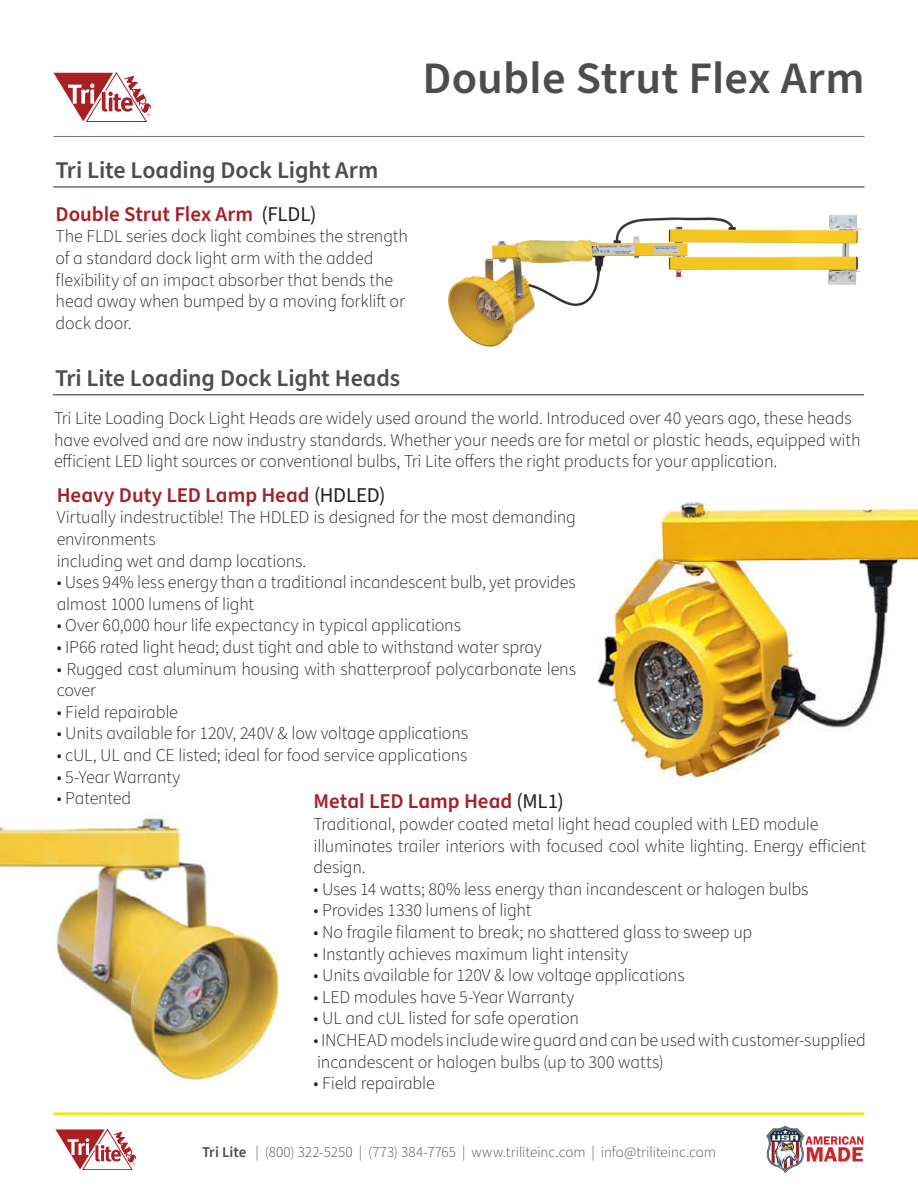
<style>
.page{position:relative;width:918px;height:1188px;background:#fff}
.page>*{position:absolute;margin:0;border:0;box-sizing:border-box;transform-origin:0 0}
.t1{font:600 45px "Source Sans Pro";letter-spacing:.005em;color:#4d4d4d}
.t2{font:600 24px "Source Sans Pro";letter-spacing:-.005em;color:#4d4d4d}
.t3{font:600 21px "Source Sans Pro";color:#a42028}
.t4{font:300 18px/21.6px "Source Sans Pro";letter-spacing:-.01em;color:#231f20}
.t5{font:300 15px "Source Sans Pro";color:#4d4d4d}
.s1{font-weight:400;color:#231f20}
.s2{font-weight:600}
</style>
<div class="page">
<hr style="left:53px;top:1112px;width:812px;height:3px;background:#f1ea17">
<hr style="left:53px;top:136px;width:812px;height:1px;background:#6f6c77">
<svg style="left:53px;top:72px;width:98px;height:50px"></svg>
<svg style="left:55px;top:1129px;width:81px;height:41px"></svg>
<img style="left:766px;top:1125px;width:98px;height:49px">
<img style="left:0;top:818px;width:279px;height:264px">
<img style="left:599px;top:501px;width:319px;height:278px">
<hr style="left:53px;top:394px;width:811px;height:1px;background:#706c77">
<hr style="left:53px;top:186px;width:812px;height:2px;background:#706c77">
<img style="left:448px;top:214px;width:414px;height:133px">
<h1 class="t1" style="left:422px;top:48px;width:444px">Double Strut Flex Arm</h1>
<h2 class="t2" style="left:56px;top:154px;width:324px">Tri Lite Loading Dock Light Arm</h2>
<p class="t3" style="left:56px;top:200px;width:263px">Double Strut Flex Arm <span class="s1">(FLDL)</span></p>
<p class="t4" style="left:56px;top:226px;width:354px">The FLDL series dock light combines the strength of a standard dock light arm with the added flexibility of an impact absorber that bends the head away when bumped by a moving forklift or dock door.</p>
<h2 class="t2" style="left:55px;top:362px;width:347px">Tri Lite Loading Dock Light Heads</h2>
<p class="t4" style="left:54px;top:408px;width:808px">Tri Lite Loading Dock Light Heads are widely used around the world. Introduced over 40 years ago, these heads have evolved and are now industry standards. Whether your needs are for metal or plastic heads, equipped with efficient LED light sources or conventional bulbs, Tri Lite offers the right products for your application.</p>
<p class="t3" style="left:57px;top:481px;width:330px">Heavy Duty LED Lamp Head <span class="s1">(HDLED)</span></p>
<p class="t4" style="left:57px;top:507px;width:521px">Virtually indestructible! The HDLED is designed for the most demanding environments<br>including wet and damp locations.</p>
<p class="t4" style="left:57px;top:572px;width:521px">• Uses 94% less energy than a traditional incandescent bulb, yet provides almost 1000 lumens of light</p>
<p class="t4" style="left:57px;top:615px;width:406px">• Over 60,000 hour life expectancy in typical applications</p>
<p class="t4" style="left:57px;top:637px;width:487px">• IP66 rated light head; dust tight and able to withstand water spray</p>
<p class="t4" style="left:57px;top:658px;width:521px">• Rugged cast aluminum housing with shatterproof polycarbonate lens cover</p>
<p class="t4" style="left:57px;top:702px;width:123px">• Field repairable</p>
<p class="t4" style="left:57px;top:723px;width:413px">• Units available for 120V, 240V &amp; low voltage applications</p>
<p class="t4" style="left:57px;top:745px;width:412px">• cUL, UL and CE listed; ideal for food service applications</p>
<p class="t4" style="left:57px;top:766px;width:125px">• 5-Year Warranty</p>
<p class="t4" style="left:57px;top:788px;width:76px">• Patented</p>
<p class="t3" style="left:314px;top:787px;width:252px">Metal LED Lamp Head <span class="s1">(ML1)</span></p>
<p class="t4" style="left:314px;top:814px;width:554px">Traditional, powder coated metal light head coupled with LED module illuminates trailer interiors with focused cool white lighting. Energy efficient design.</p>
<p class="t4" style="left:314px;top:879px;width:496px">• Uses 14 watts; 80% less energy than incandescent or halogen bulbs</p>
<p class="t4" style="left:314px;top:900px;width:219px">• Provides 1330 lumens of light</p>
<p class="t4" style="left:314px;top:922px;width:440px">• No fragile filament to break; no shattered glass to sweep up</p>
<p class="t4" style="left:314px;top:943px;width:316px">• Instantly achieves maximum light intensity</p>
<p class="t4" style="left:314px;top:965px;width:373px">• Units available for 120V &amp; low voltage applications</p>
<p class="t4" style="left:314px;top:987px;width:262px">• LED modules have 5-Year Warranty</p>
<p class="t4" style="left:314px;top:1008px;width:267px">• UL and cUL listed for safe operation</p>
<p class="t4" style="left:314px;top:1030px;width:554px">• INCHEAD models include wire guard and can be used with customer-supplied incandescent or halogen bulbs (up to 300 watts)</p>
<p class="t4" style="left:314px;top:1073px;width:123px">• Field repairable</p>
<p class="t5" style="left:202px;top:1142px;width:515px"><span class="s2">Tri Lite</span> | (800) 322-5250 | (773) 384-7765 | www.triliteinc.com | info@triliteinc.com</p>
</div>
